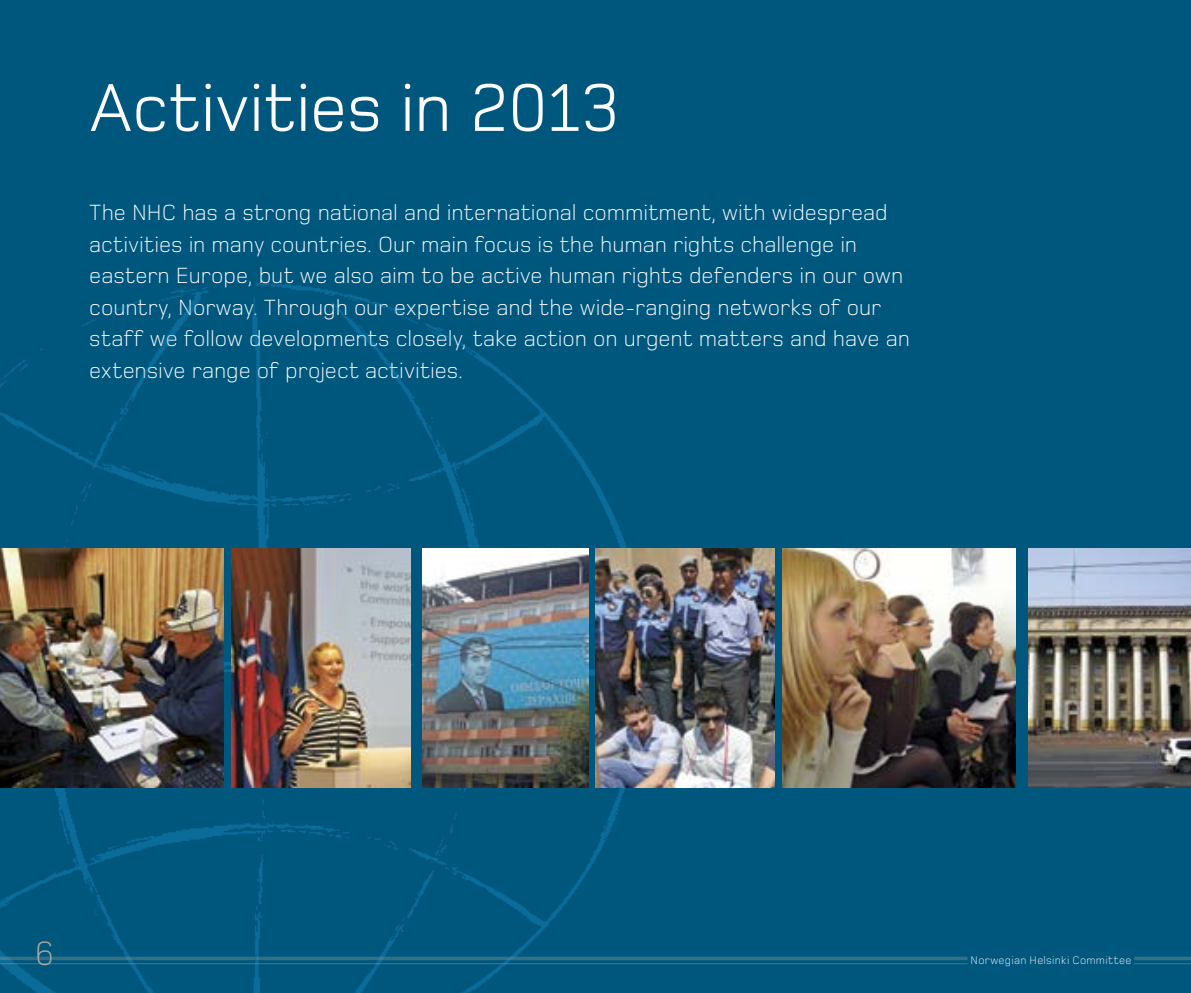
<style>
.page{position:relative;width:1191px;height:993px;background:#fff}
.page>*{position:absolute;margin:0;border:0;box-sizing:border-box;transform-origin:0 0}
.t1{font:70px "Foundry Monoline";color:#fff}
.t2{font:300 35px "Foundry Monoline";color:#ada89e}
.t3{font:300 22.75px/31.5px "Foundry Monoline";color:#fff}
.t4{font:300 11.38px "Foundry Monoline";letter-spacing:.025em;color:#fff}
.s1{font-weight:400;color:#00577e}
</style>
<div class="page">
<div style="left:0;top:0;width:1191px;height:992px;background:#00577e"></div>
<img style="left:0;top:284px;width:647px;height:708px">
<img style="left:595px;top:548px;width:179px;height:239px">
<img style="left:422px;top:548px;width:166px;height:239px">
<img style="left:0;top:548px;width:223px;height:239px">
<img style="left:231px;top:548px;width:180px;height:239px">
<img style="left:782px;top:548px;width:233px;height:239px">
<img style="left:1028px;top:548px;width:163px;height:239px">
<hr style="left:0;top:956px;width:1191px;height:3px;background:#ada89e">
<hr style="left:0;top:962px;width:1191px;height:1px;background:#ada89e">
<div style="left:967px;top:953px;width:167px;height:13px;background:#00577e"></div>
<h1 class="t1" style="left:89px;top:70px;width:532px">Activities in 2013</h1>
<p class="t3" style="left:89px;top:197px;width:822px">The NHC has a strong national and international commitment, with widespread activities in many countries. Our main focus is the human rights challenge in eastern Europe, but we also aim to be active human rights defenders in our own country, Norway. Through our expertise and the wide-ranging networks of our staff we follow developments closely, take action on urgent matters and have an extensive range of project activities.</p>
<h2 class="t2" style="left:35px;top:934px;width:21px">6</h2>
<p class="t4" style="left:970px;top:954px;width:165px">Norwegian Helsinki Committee<span class="s1">.</span></p>
</div>
